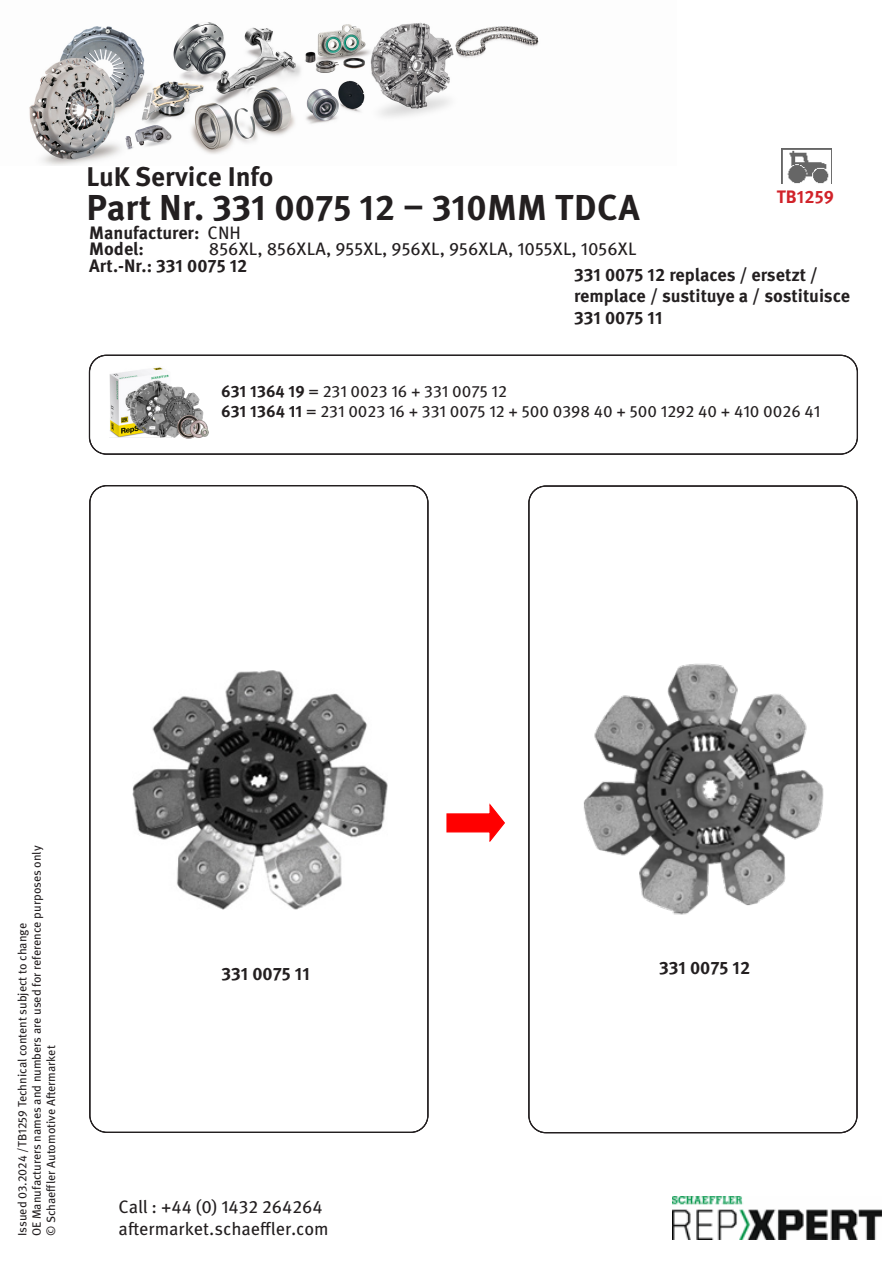
<style>
.page{position:relative;width:893px;height:1263px;background:#fff}
.page>*{position:absolute;margin:0;border:0;box-sizing:border-box;transform-origin:0 0}
.t1{font:700 36px "Meta OT";color:#231f20}
.t2{font:700 27px "Meta OT";color:#231f20}
.t3{font:700 18px/21.6px "Meta OT";color:#231f20}
.t4{font:18px "Meta OT";color:#231f20}
.t5{font:700 18px "Meta OT";color:#d1232a}
.t6{font:16.5px "Meta OT";color:#231f20}
.t7{font:12px "Meta OT";color:#231f20}
.s1{font-weight:400}
.s2{font-weight:700}
</style>
<div class="page">
<img style="left:29px;top:22px;width:510px;height:144px">
<img style="left:781px;top:148px;width:50px;height:36px">
<img style="left:672px;top:1196px;width:210px;height:43px">
<div style="left:90px;top:355px;width:767px;height:99px;border:1px solid #231f20;border-radius:17px"></div>
<img style="left:132px;top:670px;width:256px;height:240px">
<img style="left:583px;top:663px;width:241px;height:252px">
<svg style="left:446px;top:803px;width:59px;height:39px"></svg>
<img style="left:109px;top:367px;width:99px;height:72px">
<p class="t2" style="left:86px;top:160px;width:189px">LuK Service Info</p>
<p class="t1" style="left:86px;top:184px;width:555px">Part Nr. 331 0075 12 – 310MM TDCA</p>
<p class="t5" style="left:777px;top:185px;width:59px">TB1259</p>
<p class="t3" style="left:89px;top:222px;width:153px">Manufacturer: <span class="s1">CNH</span></p>
<p class="t3" style="left:89px;top:238px;width:56px">Model:</p>
<p class="t4" style="left:209px;top:238px;width:429px">856XL, 856XLA, 955XL, 956XL, 956XLA, 1055XL, 1056XL</p>
<p class="t3" style="left:89px;top:255px;width:160px">Art.-Nr.: 331 0075 12</p>
<p class="t3" style="left:574px;top:264px;width:278px">331 0075 12 replaces / ersetzt / remplace / sustituye a / sostituisce<br>331 0075 11</p>
<p class="t6" style="left:221px;top:381px;width:287px"><span class="s2">631 1364 19</span> = 231 0023 16 + 331 0075 12</p>
<p class="t6" style="left:221px;top:401px;width:601px"><span class="s2">631 1364 11</span> = 231 0023 16 + 331 0075 12 + 500 0398 40 + 500 1292 40 + 410 0026 41</p>
<p class="t7" style="left:29px;top:1236px;width:392px;rotate:-90deg">OE Manufacturers names and numbers are used for reference purposes only</p>
<p class="t7" style="left:15px;top:1236px;width:314px;rotate:-90deg">Issued 03.2024 /TB1259 Technical content subject to change</p>
<p class="t7" style="left:44px;top:1236px;width:192px;rotate:-90deg">© Schaeffler Automotive Aftermarket</p>
<p class="t3" style="left:221px;top:963px;width:90px">331 0075 11</p>
<p class="t3" style="left:659px;top:957px;width:93px">331 0075 12</p>
<p class="t4" style="left:119px;top:1196px;width:206px">Call : +44 (0) 1432 264264</p>
<p class="t4" style="left:119px;top:1218px;width:212px">aftermarket.schaeffler.com</p>
</div>
